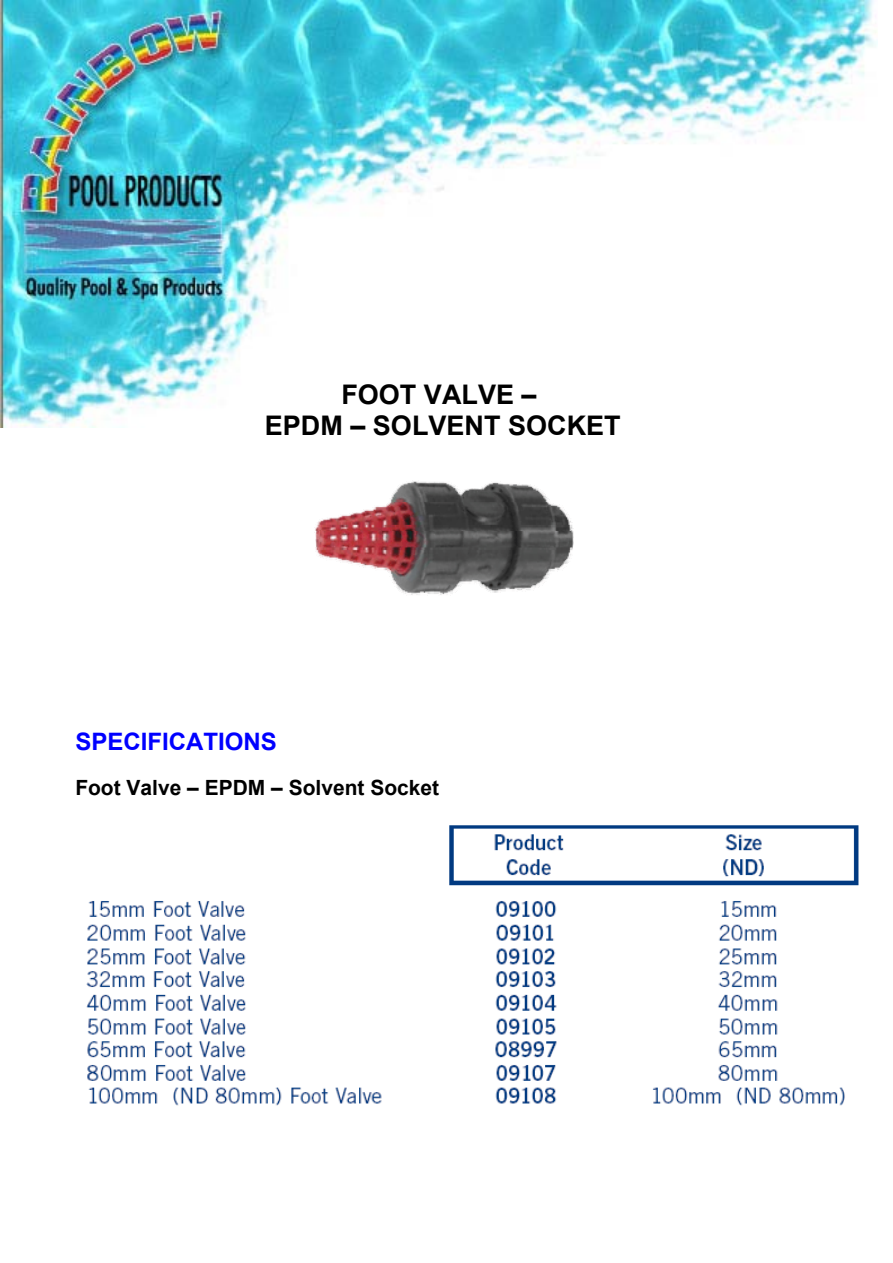
<style>
.page{position:relative;width:893px;height:1263px;background:#fff}
.page>*{position:absolute;margin:0;border:0;box-sizing:border-box;transform-origin:0 0}
.t1{font:700 27px/31.7px "Arial";color:#000;text-align:center}
.t2{font:700 24px "Arial";color:#00f}
.t3{font:700 21px "Arial";color:#000}
</style>
<div class="page">
<img style="left:0;top:0;width:878px;height:428px">
<img style="left:315px;top:481px;width:258px;height:51px">
<img style="left:315px;top:532px;width:258px;height:14px">
<img style="left:315px;top:546px;width:258px;height:49px">
<img style="left:86px;top:825px;width:773px;height:281px">
<p class="t1" style="left:265px;top:379px;width:357px">FOOT VALVE –<br>EPDM – SOLVENT SOCKET</p>
<p class="t2" style="left:75px;top:726px;width:203px">SPECIFICATIONS</p>
<p class="t3" style="left:75px;top:774px;width:365px">Foot Valve – EPDM – Solvent Socket</p>
</div>
